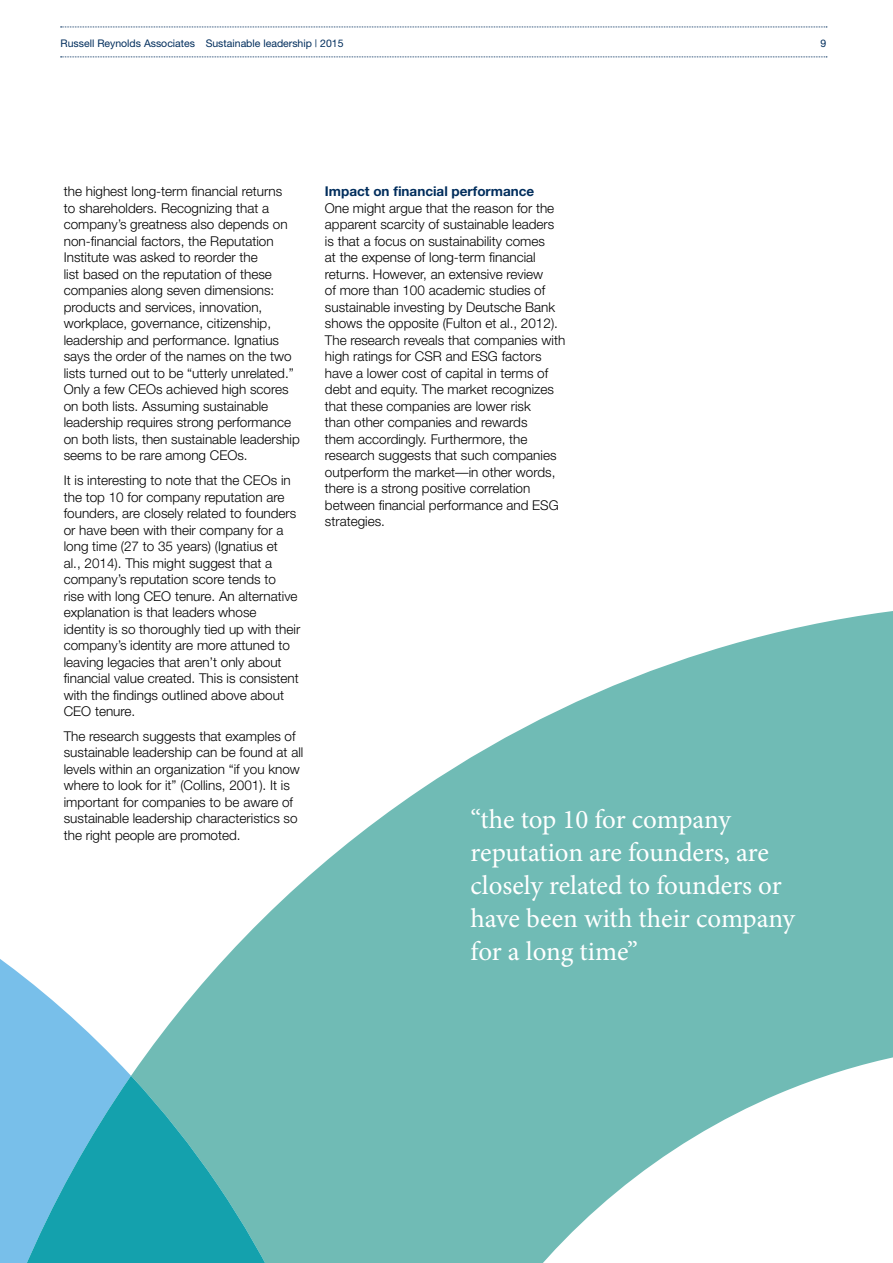
<style>
.page{position:relative;width:893px;height:1263px;background:#fff}
.page>*{position:absolute;margin:0;border:0;box-sizing:border-box;transform-origin:0 0}
.t1{font:27px/33px "Minion Pro";letter-spacing:-.005em;color:#fff}
.t2{font:300 13.5px/16.5px "Helvetica Neue";color:#000}
.t3{font:700 13.5px "Helvetica Neue";color:#002d5c}
.t4{font:10.5px "Helvetica Neue";color:#002d5c}
</style>
<div class="page">
<svg style="left:61px;top:57px;width:766px;height:1px"></svg>
<svg style="left:61px;top:27px;width:766px;height:1px"></svg>
<svg style="left:156px;top:611px;width:737px;height:652px;fill:#70bbb5"></svg>
<svg style="left:0;top:959px;width:156px;height:117px"></svg>
<svg style="left:0;top:1076px;width:376px;height:187px;background:#52b2bc"></svg>
<p class="t4" style="left:61px;top:37px;width:284px">Russell Reynolds Associates Sustainable leadership | 2015</p>
<p class="t4" style="left:820px;top:37px;width:7px">9</p>
<p class="t2" style="left:64px;top:183px;width:238px">the highest long-term financial returns<br>to shareholders. Recognizing that a company’s greatness also depends on non-financial factors, the Reputation Institute was asked to reorder the<br>list based on the reputation of these companies along seven dimensions: products and services, innovation, workplace, governance, citizenship, leadership and performance. Ignatius says the order of the names on the two lists turned out to be “utterly unrelated.” Only a few CEOs achieved high scores on both lists. Assuming sustainable leadership requires strong performance on both lists, then sustainable leadership seems to be rare among CEOs.</p>
<p class="t2" style="left:64px;top:472px;width:238px">It is interesting to note that the CEOs in the top 10 for company reputation are founders, are closely related to founders or have been with their company for a long time (27 to 35 years) (Ignatius et<br>al., 2014). This might suggest that a company’s reputation score tends to<br>rise with long CEO tenure. An alternative explanation is that leaders whose identity is so thoroughly tied up with their company’s identity are more attuned to leaving legacies that aren’t only about financial value created. This is consistent with the findings outlined above about CEO tenure.</p>
<p class="t2" style="left:64px;top:727px;width:241px">The research suggests that examples of sustainable leadership can be found at all levels within an organization “if you know where to look for it” (Collins, 2001). It is important for companies to be aware of sustainable leadership characteristics so the right people are promoted.</p>
<p class="t3" style="left:325px;top:183px;width:211px">Impact on financial performance</p>
<p class="t2" style="left:325px;top:199px;width:242px">One might argue that the reason for the apparent scarcity of sustainable leaders is that a focus on sustainability comes<br>at the expense of long-term financial returns. However, an extensive review<br>of more than 100 academic studies of sustainable investing by Deutsche Bank shows the opposite (Fulton et al., 2012).<br>The research reveals that companies with high ratings for CSR and ESG factors have a lower cost of capital in terms of debt and equity. The market recognizes that these companies are lower risk<br>than other companies and rewards<br>them accordingly. Furthermore, the research suggests that such companies outperform the market—in other words, there is a strong positive correlation between financial performance and ESG strategies.</p>
<h1 class="t1" style="left:471px;top:803px;width:326px">“the top 10 for company reputation are founders, are closely related to founders or have been with their company for a long time”</h1>
</div>
